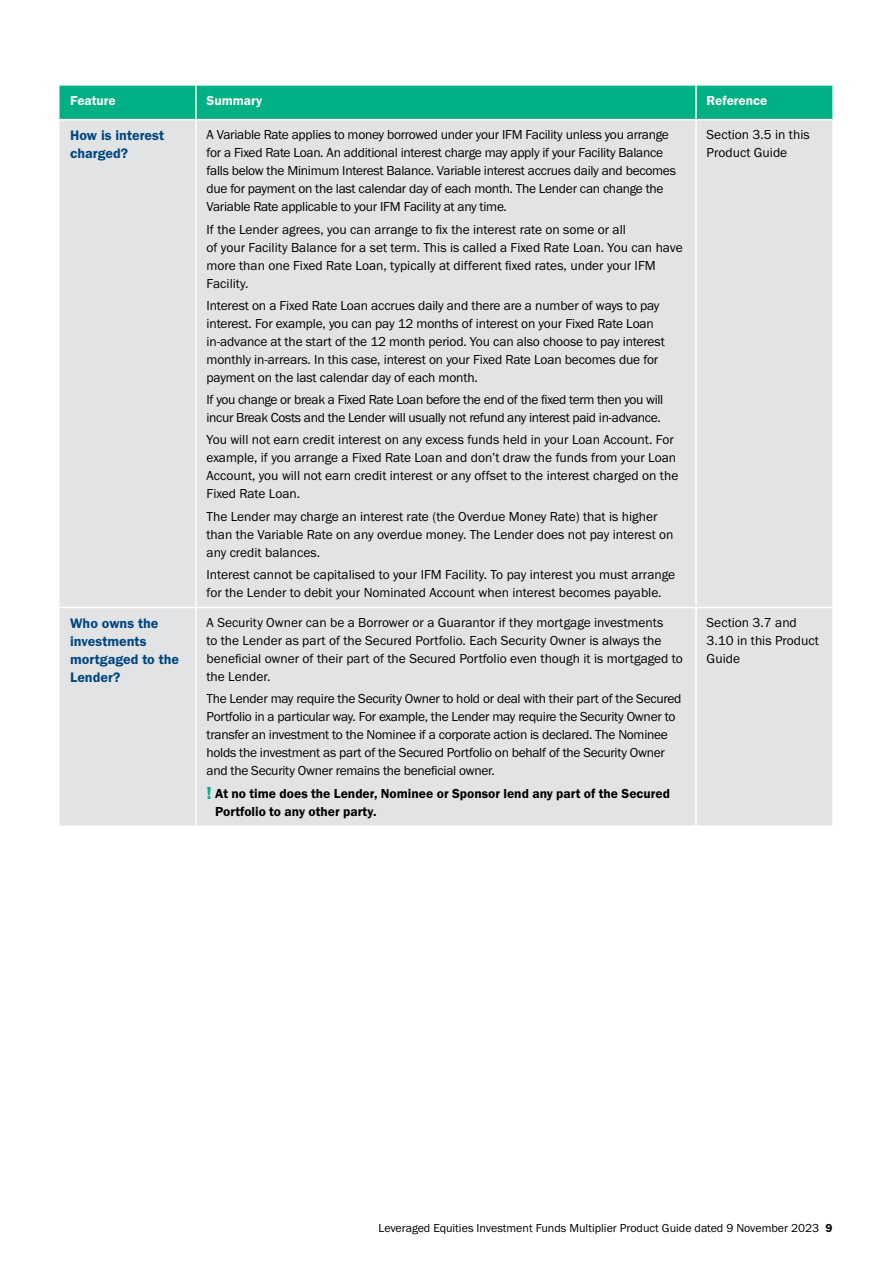
<style>
.page{position:relative;width:893px;height:1263px;background:#fff}
.page>*{position:absolute;margin:0;border:0;box-sizing:border-box;transform-origin:0 0}
.t1{font:14.25px/18px "Franklin Gothic URW Dem";color:#00467f}
.t2{font:13.5px/18px "Franklin Gothic URW Boo";letter-spacing:-.015em;color:#000}
.t3{font:13.5px/18px "Franklin Gothic URW Dem";color:#000}
.t4{font:13.5px "Franklin Gothic URW Dem";color:#fff}
.t5{font:12px "Franklin Gothic URW Boo";color:#000}
.s1{font-size:18px;color:#00b085}
.s2{font-family:"Franklin Gothic URW Dem"}
</style>
<div class="page">
<div style="left:60px;top:86px;width:772px;height:33px;background:#00b085"></div>
<div style="left:60px;top:120px;width:772px;height:705px;background:#e2e3e4"></div>
<hr style="left:195px;top:86px;width:2px;height:33px;background:#fff">
<hr style="left:695px;top:86px;width:2px;height:33px;background:#fff">
<hr style="left:195px;top:120px;width:2px;height:487px;background:#fff">
<hr style="left:695px;top:120px;width:2px;height:487px;background:#fff">
<hr style="left:60px;top:607px;width:136px;height:1px;background:#fff">
<hr style="left:196px;top:607px;width:500px;height:1px;background:#fff">
<hr style="left:195px;top:608px;width:2px;height:217px;background:#fff">
<hr style="left:696px;top:607px;width:136px;height:1px;background:#fff">
<hr style="left:695px;top:608px;width:2px;height:217px;background:#fff">
<p class="t4" style="left:70px;top:92px;width:47px">Feature</p>
<p class="t4" style="left:207px;top:92px;width:57px">Summary</p>
<p class="t4" style="left:707px;top:92px;width:62px">Reference</p>
<p class="t1" style="left:70px;top:126px;width:95px">How is interest charged?</p>
<p class="t2" style="left:207px;top:126px;width:471px">A Variable Rate applies to money borrowed under your IFM Facility unless you arrange for a Fixed Rate Loan. An additional interest charge may apply if your Facility Balance falls below the Minimum Interest Balance. Variable interest accrues daily and becomes due for payment on the last calendar day of each month. The Lender can change the Variable Rate applicable to your IFM Facility at any time.</p>
<p class="t2" style="left:207px;top:220px;width:478px">If the Lender agrees, you can arrange to fix the interest rate on some or all<br>of your Facility Balance for a set term. This is called a Fixed Rate Loan. You can have more than one Fixed Rate Loan, typically at different fixed rates, under your IFM Facility.</p>
<p class="t2" style="left:207px;top:296px;width:460px">Interest on a Fixed Rate Loan accrues daily and there are a number of ways to pay interest. For example, you can pay 12 months of interest on your Fixed Rate Loan in-advance at the start of the 12 month period. You can also choose to pay interest monthly in-arrears. In this case, interest on your Fixed Rate Loan becomes due for payment on the last calendar day of each month.</p>
<p class="t2" style="left:207px;top:390px;width:458px">If you change or break a Fixed Rate Loan before the end of the fixed term then you will incur Break Costs and the Lender will usually not refund any interest paid in-advance.</p>
<p class="t2" style="left:207px;top:430px;width:473px">You will not earn credit interest on any excess funds held in your Loan Account. For example, if you arrange a Fixed Rate Loan and don’t draw the funds from your Loan Account, you will not earn credit interest or any offset to the interest charged on the Fixed Rate Loan.</p>
<p class="t2" style="left:207px;top:507px;width:468px">The Lender may charge an interest rate (the Overdue Money Rate) that is higher than the Variable Rate on any overdue money. The Lender does not pay interest on any credit balances.</p>
<p class="t2" style="left:207px;top:565px;width:470px">Interest cannot be capitalised to your IFM Facility. To pay interest you must arrange for the Lender to debit your Nominated Account when interest becomes payable.</p>
<p class="t2" style="left:707px;top:125px;width:105px">Section 3.5 in this<br>Product Guide</p>
<p class="t1" style="left:70px;top:614px;width:111px">Who owns the investments mortgaged to the<br>Lender?</p>
<p class="t2" style="left:207px;top:613px;width:478px">A Security Owner can be a Borrower or a Guarantor if they mortgage investments<br>to the Lender as part of the Secured Portfolio. Each Security Owner is always the beneficial owner of their part of the Secured Portfolio even though it is mortgaged to the Lender.</p>
<p class="t2" style="left:207px;top:690px;width:476px">The Lender may require the Security Owner to hold or deal with their part of the Secured Portfolio in a particular way. For example, the Lender may require the Security Owner to transfer an investment to the Nominee if a corporate action is declared. The Nominee holds the investment as part of the Secured Portfolio on behalf of the Security Owner and the Security Owner remains the beneficial owner.</p>
<p class="t3" style="left:215px;top:784px;width:456px;text-indent:-9px"><span class="s1">!</span> At no time does the Lender, Nominee or Sponsor lend any part of the Secured<br>Portfolio to any other party.</p>
<p class="t2" style="left:707px;top:613px;width:114px">Section 3.7 and<br>3.10 in this Product<br>Guide</p>
<p class="t5" style="left:379px;top:1220px;width:455px">Leveraged Equities Investment Funds Multiplier Product Guide dated 9 November 2023 <span class="s2">9</span></p>
</div>
